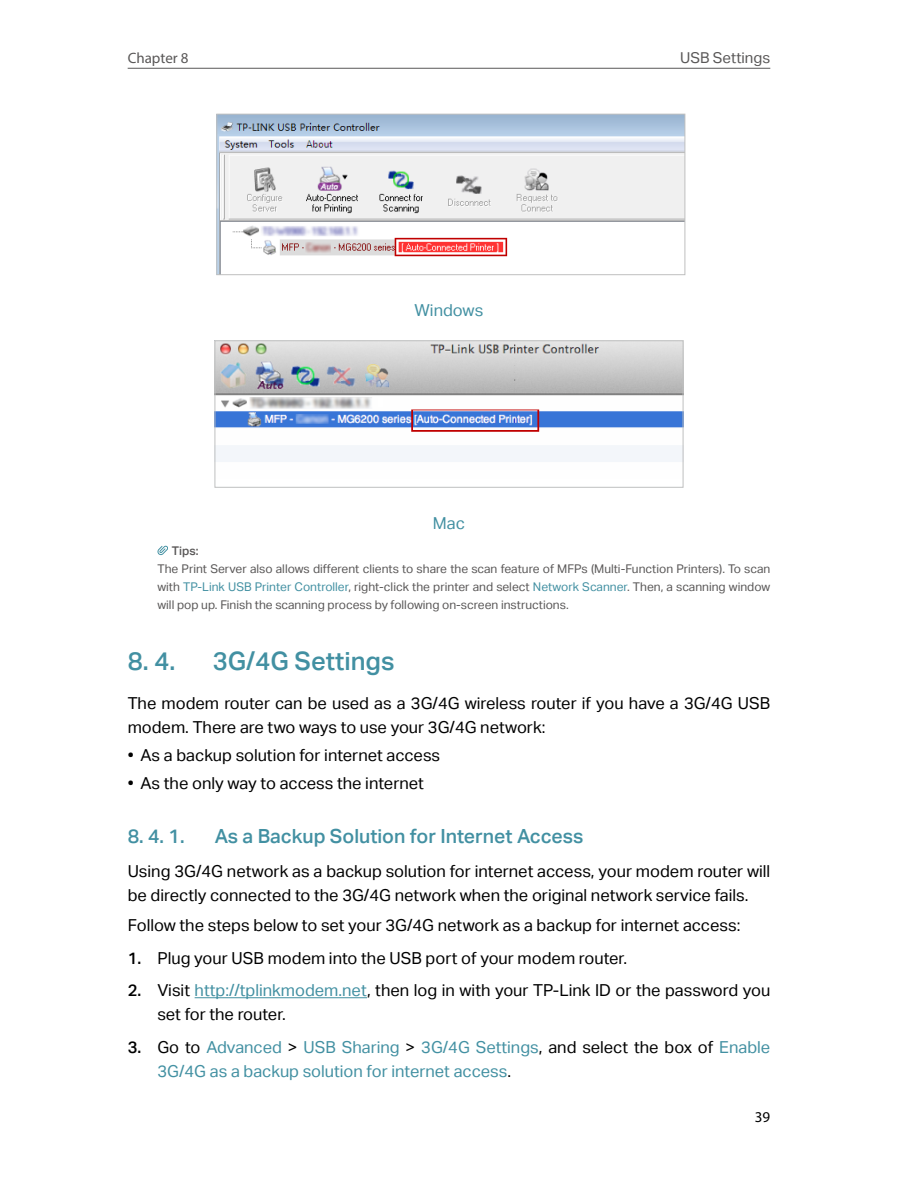
<style>
.page{position:relative;width:898px;height:1187px;background:#fff}
.page>*{position:absolute;margin:0;border:0;box-sizing:border-box;transform-origin:0 0}
.t1{font:25.5px "TP Link Aktiv Medium";color:#4290a2}
.t2{font:19.5px "TP Link Aktiv Medium";color:#4290a2}
.正文{font:16.5px/24px "TP Link Aktiv Regular";color:#000}
.图片{font:16.5px/24px "TP Link Aktiv Regular";color:#4290a2}
.t3{font:15px "TP Link Aktiv Regular";color:#595757}
.t4{font:15px "Myriad Pro";color:#595757}
.t5{font:15px "Myriad Pro";color:#000}
.Note{font:12px/18px "TP Link Aktiv Regular";color:#595757;text-align:justify}
.Note_段前{font:12px "TP Link Aktiv Medium";color:#595757}
.s1{color:#4290a2}
.s2{font-family:"TP Link Aktiv Medium"}
.s3{font-family:"TP Link Aktiv Medium";color:#000}
.s4{color:#000}
</style>
<div class="page">
<hr style="left:128px;top:68px;width:642px;height:1px;background:#595757">
<hr style="left:194px;top:997px;width:173px;height:1px;background:#4290a2">
<img style="left:218px;top:116px;width:464px;height:157px">
<div style="left:216px;top:114px;width:468px;height:161px;border:1px solid #bfc0c0"></div>
<img style="left:217px;top:342px;width:464px;height:120px">
<div style="left:215px;top:340px;width:468px;height:147px;border:1px solid #bfc0c0"></div>
<svg style="left:157px;top:545px;width:11px;height:10px"></svg>
<p class="t4" style="left:128px;top:48px;width:62px">Chapter 8</p>
<p class="t3" style="left:679px;top:49px;width:92px">USB Settings</p>
<p class="图片" style="left:414px;top:298px;width:70px">Windows</p>
<p class="图片" style="left:433px;top:511px;width:34px">Mac</p>
<p class="Note_段前" style="left:172px;top:544px;width:28px">Tips:</p>
<p class="Note" style="left:157px;top:560px;width:614px">The Print Server also allows different clients to share the scan feature of MFPs (Multi-Function Printers). To scan with <span class="s1">TP-Link USB Printer Controller</span>, right-click the printer and select <span class="s1">Network Scanner</span>. Then, a scanning window will pop up. Finish the scanning process by following on-screen instructions.</p>
<p class="t1" style="left:128px;top:646px;width:49px">8. 4.</p>
<p class="t1" style="left:213px;top:646px;width:183px">3G/4G Settings</p>
<p class="正文" style="left:128px;top:690px;width:644px">The modem router can be used as a 3G/4G wireless router if you have a 3G/4G USB modem. There are two ways to use your 3G/4G network:</p>
<p class="正文" style="left:128px;top:743px;width:314px">• As a backup solution for internet access</p>
<p class="正文" style="left:128px;top:771px;width:298px">• As the only way to access the internet</p>
<p class="t2" style="left:128px;top:824px;width:58px">8. 4. 1.</p>
<p class="t2" style="left:215px;top:824px;width:370px">As a Backup Solution for Internet Access</p>
<p class="正文" style="left:128px;top:859px;width:644px">Using 3G/4G network as a backup solution for internet access, your modem router will be directly connected to the 3G/4G network when the original network service fails.</p>
<p class="正文" style="left:128px;top:913px;width:614px">Follow the steps below to set your 3G/4G network as a backup for internet access:</p>
<p class="正文" style="left:128px;top:945px;width:500px"><span class="s2">1.</span> Plug your USB modem into the USB port of your modem router.</p>
<p class="正文" style="left:157px;top:978px;width:614px;text-indent:-30px"><span class="s2">2.</span> Visit <span class="s1">http://tplinkmodem.net</span>, then log in with your TP-Link ID or the password you set for the router.</p>
<p class="图片" style="left:157px;top:1034px;width:614px;text-indent:-30px"><span class="s3">3.</span> <span class="s4">Go to</span> Advanced <span class="s4">&gt;</span> USB Sharing <span class="s4">&gt;</span> 3G/4G Settings<span class="s4">, and select the box of</span> Enable<br>3G/4G as a backup solution for internet access<span class="s4">.</span></p>
<p class="t5" style="left:754px;top:1107px;width:17px">39</p>
</div>
